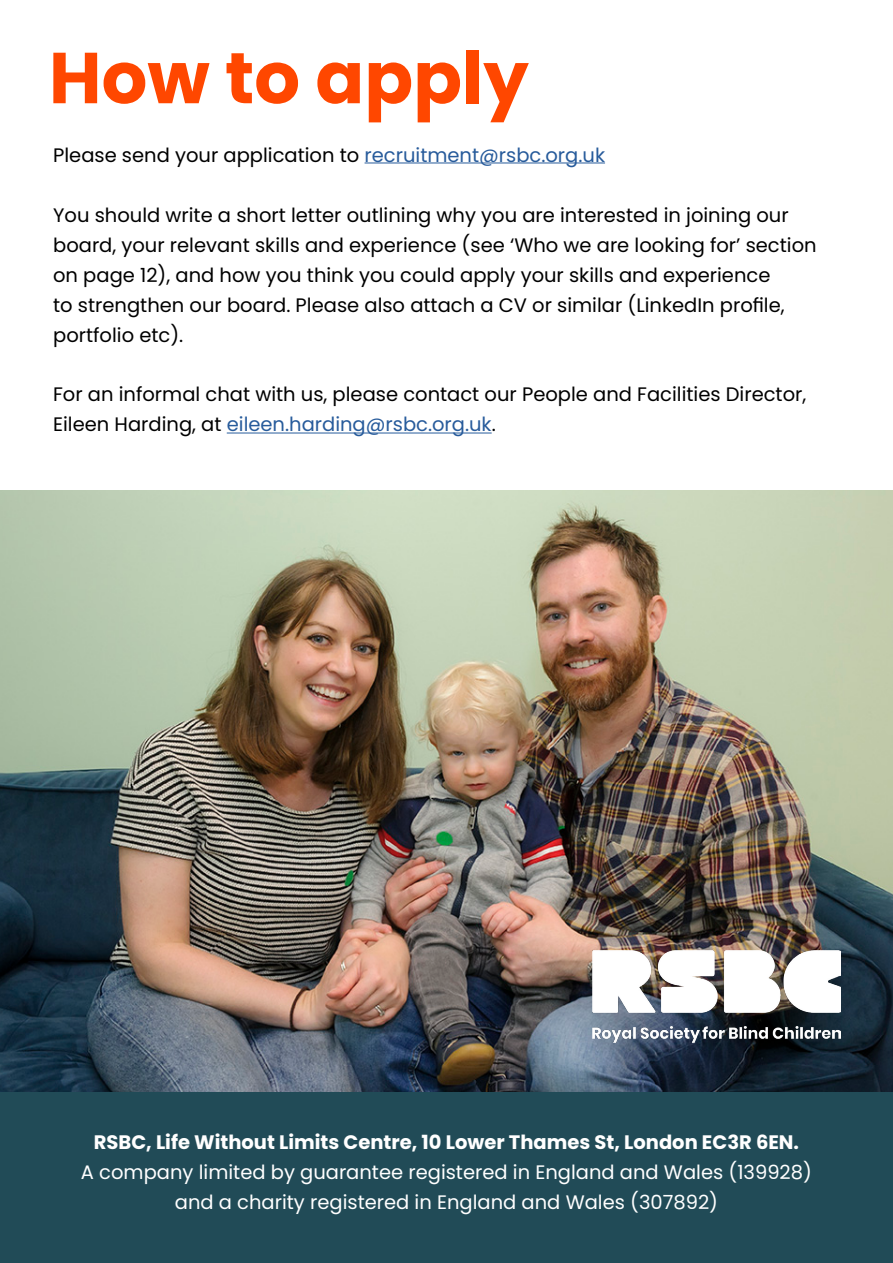
<style>
.page{position:relative;width:893px;height:1263px;background:#fff}
.page>*{position:absolute;margin:0;border:0;box-sizing:border-box;transform-origin:0 0}
.t1{font:700 72px "Poppins";color:#ff4700}
.paragraph{font:19.5px/30px "Poppins";color:#000}
.paragraph-2{font:19.5px/30px "Poppins";color:#fff;text-align:center}
.s1{color:#275b9b}
.s2{font-weight:700}
</style>
<div class="page">
<img style="left:0;top:490px;width:893px;height:603px">
<img style="left:592px;top:950px;width:249px;height:93px">
<hr style="left:365px;top:162px;width:240px;height:1px;background:#275b9b">
<hr style="left:227px;top:432px;width:265px;height:1px;background:#275b9b">
<div style="left:0;top:1093px;width:893px;height:170px;background:#214b57"></div>
<p class="t1" style="left:49px;top:36px;width:481px">How to apply</p>
<p class="paragraph" style="left:53px;top:140px;width:553px">Please send your application to <span class="s1">recruitment@rsbc.org.uk</span></p>
<p class="paragraph" style="left:53px;top:200px;width:765px">You should write a short letter outlining why you are interested in joining our board, your relevant skills and experience (see ‘Who we are looking for’ section on page 12), and how you think you could apply your skills and experience<br>to strengthen our board. Please also attach a CV or similar (LinkedIn profile, portfolio etc).</p>
<p class="paragraph" style="left:53px;top:380px;width:755px">For an informal chat with us, please contact our People and Facilities Director,<br>Eileen Harding, at <span class="s1">eileen.harding@rsbc.org.uk</span>.</p>
<p class="paragraph-2" style="left:81px;top:1127px;width:732px"><span class="s2">RSBC, Life Without Limits Centre, 10 Lower Thames St, London EC3R 6EN.<br></span>A company limited by guarantee registered in England and Wales (139928) and a charity registered in England and Wales (307892)</p>
</div>
